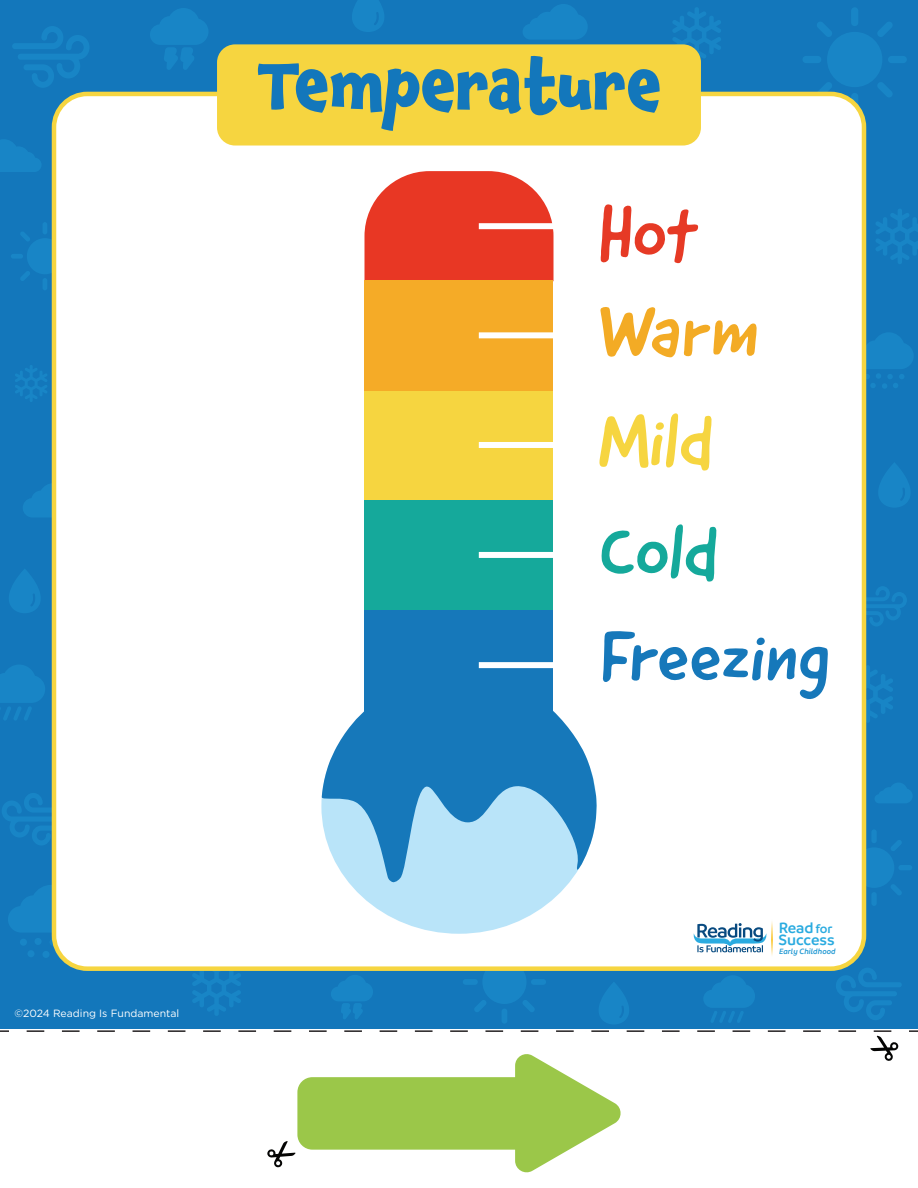
<style>
.page{position:relative;width:918px;height:1188px;background:#fff}
.page>*{position:absolute;margin:0;border:0;box-sizing:border-box;transform-origin:0 0}
.t1{font:72px "Good Dog New";color:#1678ba}
.t2{font:72px "Good Dog New";color:#15a99b}
.t3{font:72px "Good Dog New";color:#f6d540}
.t4{font:72px "Good Dog New";color:#f3ab25}
.t5{font:72px "Good Dog New";color:#e63a25}
.t6{font:700 67.5px "Chaloops";color:#1377bb}
.t7{font:600 16.05px/12.5px "Branding";color:#2aabe0}
.t8{font:10.5px "Gotham";color:#fff}
.t9{font:italic 600 8.25px "Branding";color:#269bd4}
.s1{font-size:13.35px}
</style>
<div class="page">
<div style="left:0;top:0;width:918px;height:1029px;background:#1377bb"></div>
<svg style="left:878px;top:463px;width:32px;height:44px"></svg>
<svg style="left:15px;top:365px;width:32px;height:37px"></svg>
<svg style="left:0;top:665px;width:45px;height:55px"></svg>
<svg style="left:875px;top:783px;width:37px;height:20px"></svg>
<svg style="left:12px;top:26px;width:77px;height:62px"></svg>
<svg style="left:150px;top:8px;width:58px;height:62px"></svg>
<svg style="left:866px;top:332px;width:47px;height:57px"></svg>
<div style="left:827px;top:32px;width:55px;height:55px;background:#1885c6;border-radius:50%"></div>
<div style="left:851px;top:7px;width:7px;height:19px;background:#1885c6;border-radius:4px"></div>
<svg style="left:817px;top:22px;width:15px;height:15px"></svg>
<div style="left:802px;top:56px;width:19px;height:7px;background:#1885c6;border-radius:4px"></div>
<svg style="left:816px;top:82px;width:17px;height:10px"></svg>
<svg style="left:851px;top:93px;width:7px;height:19px"></svg>
<svg style="left:878px;top:82px;width:14px;height:15px"></svg>
<div style="left:888px;top:56px;width:19px;height:7px;background:#1885c6;border-radius:4px"></div>
<svg style="left:878px;top:22px;width:14px;height:15px"></svg>
<svg style="left:673px;top:7px;width:48px;height:51px"></svg>
<svg style="left:23px;top:473px;width:29px;height:45px"></svg>
<svg style="left:866px;top:586px;width:41px;height:41px"></svg>
<svg style="left:866px;top:665px;width:27px;height:58px"></svg>
<svg style="left:27px;top:238px;width:36px;height:36px"></svg>
<hr style="left:43px;top:222px;width:4px;height:12px;background:#1885c6;border-radius:2px">
<svg style="left:21px;top:232px;width:9px;height:9px"></svg>
<div style="left:11px;top:254px;width:12px;height:5px;background:#1885c6;border-radius:2px"></div>
<svg style="left:21px;top:271px;width:9px;height:10px"></svg>
<hr style="left:43px;top:278px;width:4px;height:12px;background:#1885c6;border-radius:2px">
<svg style="left:854px;top:847px;width:40px;height:41px"></svg>
<div style="left:871px;top:829px;width:6px;height:14px;background:#1885c6;border-radius:3px"></div>
<div style="left:898px;top:865px;width:14px;height:5px;background:#1885c6;border-radius:3px"></div>
<svg style="left:891px;top:840px;width:11px;height:11px"></svg>
<svg style="left:2px;top:793px;width:50px;height:53px"></svg>
<div style="left:54px;top:94px;width:810px;height:875px;background:#fff;border-radius:33px"></div>
<svg style="left:909px;top:1030px;width:9px;height:2px"></svg>
<svg style="left:364px;top:171px;width:190px;height:109px;background:#ea4b3a"></svg>
<div style="left:364px;top:500px;width:190px;height:110px;background:#15a99b"></div>
<div style="left:364px;top:390px;width:190px;height:110px;background:#f6d540"></div>
<div style="left:364px;top:280px;width:190px;height:110px;background:#f5ab27"></div>
<svg style="left:322px;top:711px;width:275px;height:171px;background:#66abd7"></svg>
<div style="left:479px;top:223px;width:104px;height:6px;background:#fff"></div>
<div style="left:479px;top:332px;width:104px;height:6px;background:#fff"></div>
<div style="left:479px;top:442px;width:104px;height:6px;background:#fff"></div>
<div style="left:479px;top:552px;width:104px;height:6px;background:#fff"></div>
<div style="left:364px;top:610px;width:190px;height:110px;background:#1678ba"></div>
<div style="left:479px;top:662px;width:104px;height:6px;background:#fff"></div>
<div style="left:217px;top:44px;width:484px;height:102px;background:#f6d540;border-radius:18px"></div>
<svg style="left:0;top:884px;width:902px;height:289px"></svg>
<svg style="left:352px;top:0;width:32px;height:32px"></svg>
<svg style="left:876px;top:209px;width:42px;height:55px"></svg>
<svg style="left:9px;top:569px;width:31px;height:44px"></svg>
<svg style="left:523px;top:4px;width:64px;height:35px"></svg>
<svg style="left:0;top:139px;width:41px;height:33px"></svg>
<h2 class="t6" style="left:257px;top:29px;width:406px">Temperature</h2>
<h1 class="t5" style="left:598px;top:187px;width:102px">Hot</h1>
<h1 class="t4" style="left:598px;top:285px;width:162px">Warm</h1>
<h1 class="t3" style="left:598px;top:395px;width:117px">Mild</h1>
<h1 class="t2" style="left:600px;top:506px;width:120px">Cold</h1>
<h1 class="t1" style="left:600px;top:610px;width:232px">Freezing</h1>
<p class="t8" style="left:15px;top:1006px;width:166px">©2024 Reading Is Fundamental</p>
<h3 class="t7" style="left:778px;top:921px;width:58px">Read<span class="s1">for<br></span>Success</h3>
<p class="t9" style="left:779px;top:947px;width:58px">Early Childhood</p>
</div>
